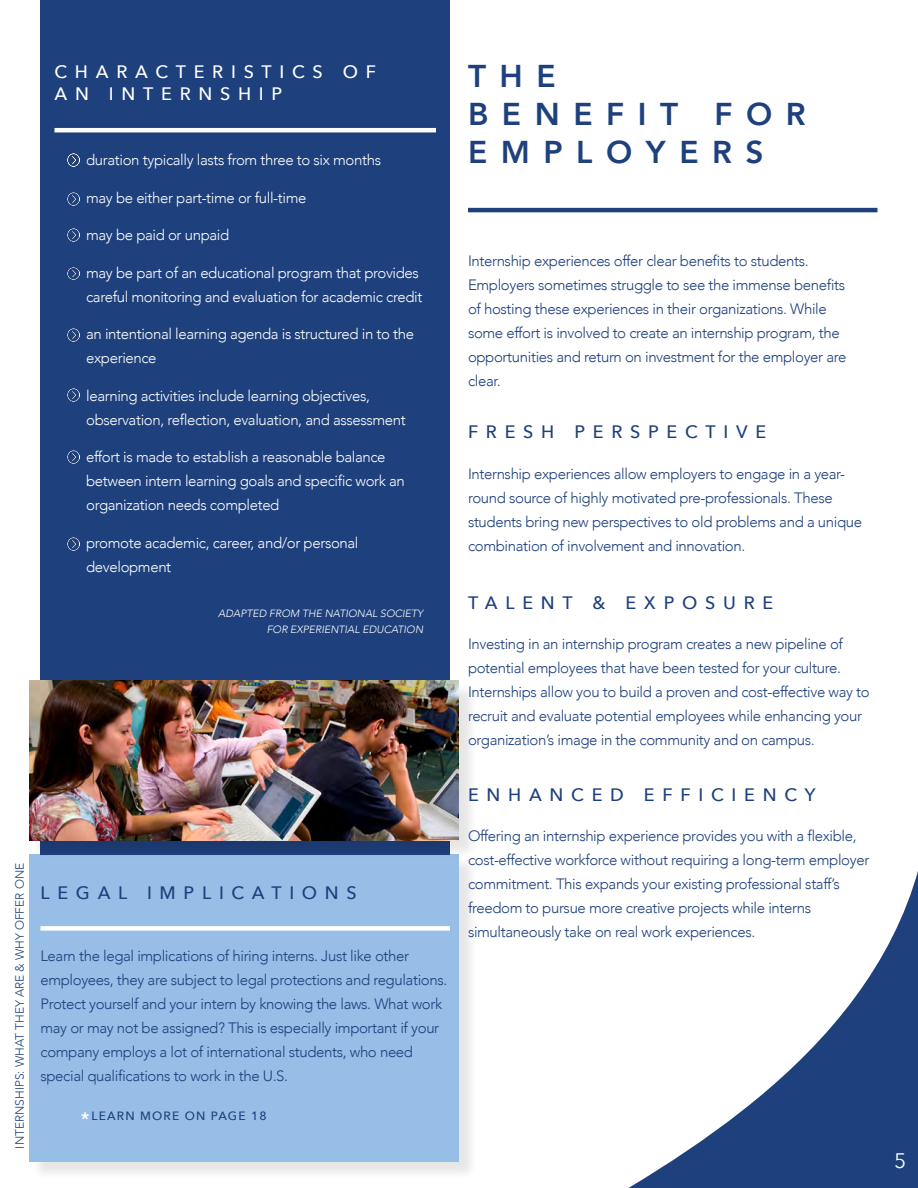
<style>
.page{position:relative;width:918px;height:1188px;background:#fff}
.page>*{position:absolute;margin:0;border:0;box-sizing:border-box;transform-origin:0 0}
.t1{font:800 31.5px/37.8px "Avenir";letter-spacing:.43em;color:#1e407c}
.t2{font:21px "Avenir Next";color:#fff}
.t3{font:500 19.5px "Avenir Next";color:#fff}
.t4{font:500 18px "Avenir Next";letter-spacing:.43em;color:#1e407c}
.t5{font:500 18px/21.6px "Avenir Next";letter-spacing:.43em;color:#fff}
.t6{font:300 15px/24px "Avenir";letter-spacing:-.025em;color:#1e407c}
.t7{font:300 15px/24px "Avenir";letter-spacing:-.025em;color:#fff}
.t8{font:300 12px "Avenir";color:#1e407c}
.t9{font:500 12px "Avenir Next";letter-spacing:.1em;color:#1e407c}
.t10{font:italic 300 10.5px/16.5px "Avenir";color:#fff;text-align:right}
</style>
<div class="page">
<svg style="left:628px;top:871px;width:290px;height:317px"></svg>
<div style="left:31px;top:857px;width:447px;height:324px;background:#000;opacity:.1"></div>
<div style="left:29px;top:854px;width:430px;height:308px;background:#96bee6"></div>
<div style="left:40px;top:0;width:410px;height:854px;background:#1e407c"></div>
<hr style="left:54px;top:128px;width:382px;height:4px;background:#fff">
<hr style="left:468px;top:208px;width:410px;height:4px;background:#1e407c">
<div style="left:40px;top:926px;width:410px;height:5px;background:#fff"></div>
<div style="left:31px;top:683px;width:447px;height:176px;background:#000;opacity:.1"></div>
<img style="left:29px;top:681px;width:430px;height:159px">
<svg style="left:67px;top:153px;width:13px;height:13px"></svg>
<svg style="left:67px;top:192px;width:13px;height:13px"></svg>
<svg style="left:67px;top:229px;width:13px;height:12px"></svg>
<svg style="left:67px;top:267px;width:13px;height:13px"></svg>
<svg style="left:67px;top:329px;width:13px;height:13px"></svg>
<svg style="left:67px;top:389px;width:13px;height:13px"></svg>
<svg style="left:67px;top:450px;width:13px;height:13px"></svg>
<svg style="left:67px;top:538px;width:13px;height:13px"></svg>
<p class="t5" style="left:54px;top:61px;width:323px">CHARACTERISTICS OF<br>AN INTERNSHIP</p>
<p class="t7" style="left:86px;top:148px;width:296px">duration typically lasts from three to six months</p>
<p class="t7" style="left:86px;top:186px;width:222px">may be either part-time or full-time</p>
<p class="t7" style="left:86px;top:223px;width:145px">may be paid or unpaid</p>
<p class="t7" style="left:86px;top:261px;width:338px">may be part of an educational program that provides careful monitoring and evaluation for academic credit</p>
<p class="t7" style="left:86px;top:322px;width:330px">an intentional learning agenda is structured in to the experience</p>
<p class="t7" style="left:86px;top:384px;width:321px">learning activities include learning objectives, observation, reflection, evaluation, and assessment</p>
<p class="t7" style="left:86px;top:445px;width:320px">effort is made to establish a reasonable balance between intern learning goals and specific work an</p>
<p class="t7" style="left:86px;top:493px;width:195px">organization needs completed</p>
<p class="t7" style="left:86px;top:531px;width:274px">promote academic, career, and/or personal</p>
<p class="t7" style="left:86px;top:555px;width:87px">development</p>
<p class="t10" style="left:218px;top:605px;width:206px">ADAPTED FROM THE NATIONAL SOCIETY<br>FOR EXPERIENTIAL EDUCATION</p>
<p class="t8" style="left:13px;top:1149px;width:287px;rotate:-90deg">INTERNSHIPS: WHAT THEY ARE &amp; WHY OFFER ONE</p>
<p class="t4" style="left:40px;top:877px;width:318px">LEGAL IMPLICATIONS</p>
<p class="t6" style="left:40px;top:944px;width:408px">Learn the legal implications of hiring interns. Just like other employees, they are subject to legal protections and regulations.<br>Protect yourself and your intern by knowing the laws. What work may or may not be assigned? This is especially important if your company employs a lot of international students, who need special qualifications to work in the U.S.</p>
<p class="t9" style="left:91px;top:1106px;width:177px">LEARN MORE ON PAGE 18</p>
<p class="t3" style="left:81px;top:1103px;width:10px">*</p>
<h1 class="t1" style="left:468px;top:58px;width:339px">THE<br>BENEFIT FOR<br>EMPLOYERS</h1>
<p class="t6" style="left:468px;top:248px;width:380px">Internship experiences offer clear benefits to students.<br>Employers sometimes struggle to see the immense benefits of hosting these experiences in their organizations. While some effort is involved to create an internship program, the opportunities and return on investment for the employer are</p>
<p class="t6" style="left:468px;top:368px;width:34px">clear.</p>
<p class="t4" style="left:468px;top:417px;width:300px">FRESH PERSPECTIVE</p>
<p class="t6" style="left:468px;top:461px;width:396px">Internship experiences allow employers to engage in a year&shy;round source of highly motivated pre-professionals. These students bring new perspectives to old problems and a unique combination of involvement and innovation.</p>
<p class="t4" style="left:468px;top:588px;width:307px">TALENT &amp; EXPOSURE</p>
<p class="t6" style="left:468px;top:632px;width:403px">Investing in an internship program creates a new pipeline of potential employees that have been tested for your culture.<br>Internships allow you to build a proven and cost-effective way to recruit and evaluate potential employees while enhancing your</p>
<p class="t6" style="left:468px;top:728px;width:348px">organization’s image in the community and on campus.</p>
<p class="t4" style="left:468px;top:780px;width:349px">ENHANCED EFFICIENCY</p>
<p class="t6" style="left:468px;top:824px;width:390px">Offering an internship experience provides you with a flexible,</p>
<p class="t6" style="left:468px;top:848px;width:403px">cost-effective workforce without requiring a long-term employer commitment. This expands your existing professional staff’s freedom to pursue more creative projects while interns simultaneously take on real work experiences.</p>
<h2 class="t2" style="left:894px;top:1143px;width:14px">5</h2>
</div>
